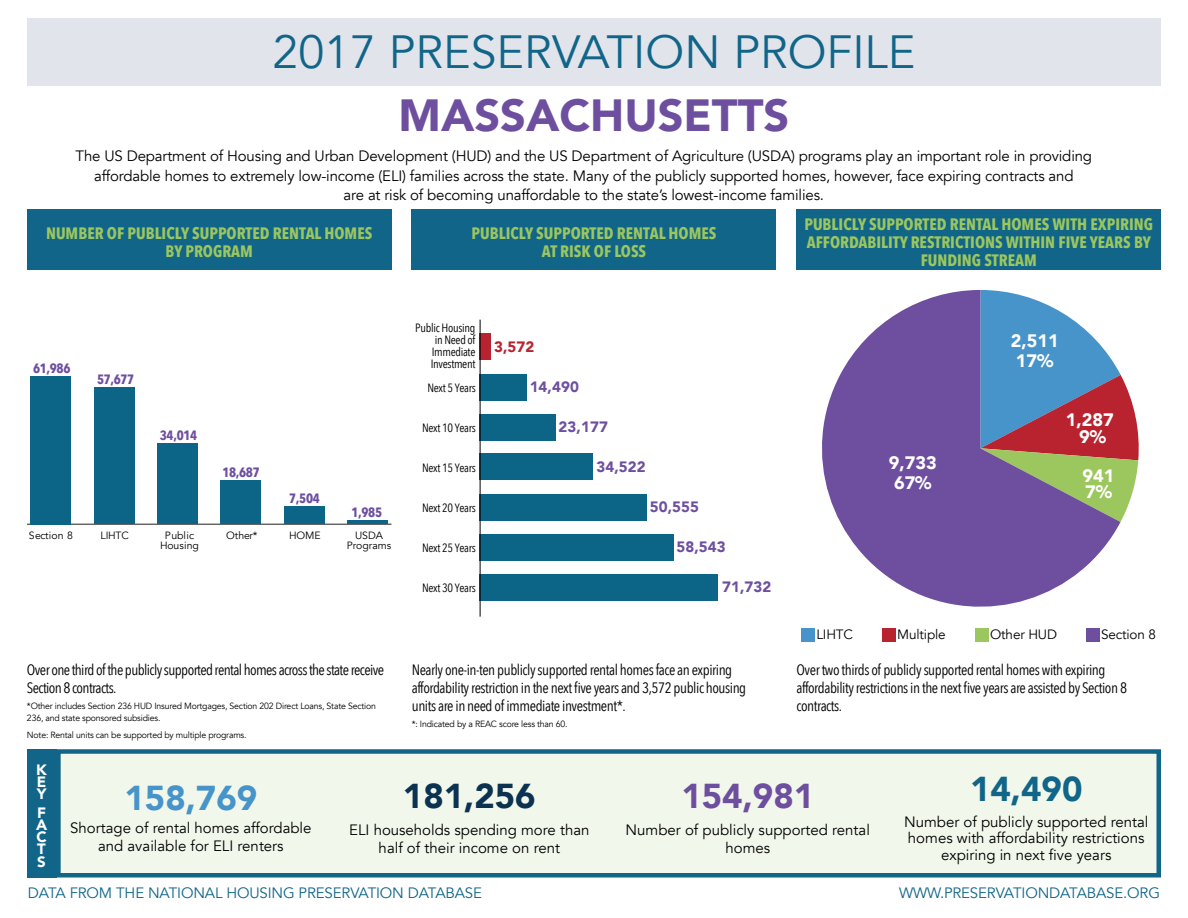
<style>
.page{position:relative;width:1188px;height:918px;background:#fff}
.page>*{position:absolute;margin:0;border:0;box-sizing:border-box;transform-origin:0 0}
.t1{font:46.5px "Avenir";color:#106588}
.t2{font:900 45px "Avenir";color:#6e4f9f}
.t3{font:900 34.5px "Avenir";color:#4794cb}
.t4{font:900 34.5px "Avenir";color:#0b3251}
.t5{font:900 34.5px "Avenir";color:#6e4f9f}
.t6{font:900 34.5px "Avenir";color:#106588}
.t7{font:900 18px/20px "Avenir";color:#fff}
.t8{font:700 16.5px/18px "Avenir Next Condensed";color:#9cc65e;text-align:center}
.t9{font:15px/18px "Avenir";letter-spacing:-.01em;color:#000;text-align:center}
.t10{font:15px/18px "Avenir Next Condensed";letter-spacing:-.03em;color:#000}
.t11{font:15px "Avenir";letter-spacing:-.01em;color:#106588}
.t12{font:900 15px "Avenir";letter-spacing:.005em;color:#6e4f9f}
.t13{font:900 15px/12px "Avenir";color:#fff;text-align:justify}
.t14{font:900 15px "Avenir";color:#b8232f}
.t15{font:700 13.5px "Avenir Next Condensed";letter-spacing:-.025em;color:#6e4f9f}
.t16{font:13.5px "Avenir";letter-spacing:-.01em;color:#000}
.t17{font:12px/12px "Avenir Next Condensed";letter-spacing:-.025em;color:#000;text-align:right}
.t18{font:10.5px/10.5px "Avenir";color:#000;text-align:center}
.t19{font:9px/12px "Avenir";letter-spacing:-.02em;color:#000}
</style>
<div class="page">
<div style="left:27px;top:18px;width:1134px;height:68px;background:#e1e4ea"></div>
<div style="left:27px;top:209px;width:365px;height:61px;background:#106588"></div>
<div style="left:412px;top:209px;width:364px;height:61px;background:#106588"></div>
<div style="left:797px;top:209px;width:364px;height:61px;background:#106588"></div>
<div style="left:27px;top:749px;width:29px;height:129px;background:#106588"></div>
<div style="left:58px;top:752px;width:1101px;height:123px;background:#f2f7eb"></div>
<div style="left:56px;top:749px;width:1105px;height:129px;border:4px solid #106588"></div>
<hr style="left:27px;top:524px;width:364px;height:1px;background:#231f20">
<hr style="left:347px;top:520px;width:41px;height:4px;background:#0c6587">
<div style="left:284px;top:506px;width:41px;height:18px;background:#0c6587"></div>
<div style="left:220px;top:480px;width:41px;height:44px;background:#0c6587"></div>
<div style="left:158px;top:443px;width:40px;height:81px;background:#0c6587"></div>
<div style="left:95px;top:387px;width:40px;height:137px;background:#0c6587"></div>
<div style="left:31px;top:376px;width:40px;height:148px;background:#0c6587"></div>
<div style="left:479px;top:333px;width:12px;height:27px;background:#b8232f"></div>
<div style="left:479px;top:374px;width:48px;height:27px;background:#0c6587"></div>
<div style="left:479px;top:414px;width:77px;height:27px;background:#0c6587"></div>
<div style="left:479px;top:453px;width:114px;height:27px;background:#0c6587"></div>
<div style="left:479px;top:494px;width:168px;height:27px;background:#0c6587"></div>
<div style="left:479px;top:534px;width:195px;height:27px;background:#0c6587"></div>
<div style="left:479px;top:574px;width:239px;height:27px;background:#0c6587"></div>
<hr style="left:480px;top:320px;width:1px;height:297px;background:#000">
<div style="left:802px;top:628px;width:13px;height:13px;background:#4794cb"></div>
<div style="left:882px;top:628px;width:14px;height:13px;background:#b8232f"></div>
<div style="left:975px;top:628px;width:13px;height:13px;background:#9cc65e"></div>
<div style="left:1086px;top:628px;width:14px;height:13px;background:#6e4f9f"></div>
<svg style="left:1121px;top:375px;width:18px;height:146px"></svg>
<svg style="left:801px;top:290px;width:320px;height:339px;fill:#6e4f9f"></svg>
<h1 class="t1" style="left:273px;top:24px;width:644px">2017 PRESERVATION PROFILE</h1>
<h2 class="t2" style="left:399px;top:76px;width:392px">MASSACHUSETTS</h2>
<p class="t9" style="left:76px;top:147px;width:1018px;line-height:19.5px">The US Department of Housing and Urban Development (HUD) and the US Department of Agriculture (USDA) programs play an important role in providing affordable homes to extremely low-income (ELI) families across the state. Many of the publicly supported homes, however, face expiring contracts and<br>are at risk of becoming unaffordable to the state’s lowest-income families.</p>
<p class="t8" style="left:46px;top:224px;width:328px">NUMBER OF PUBLICLY SUPPORTED RENTAL HOMES<br>BY PROGRAM</p>
<p class="t8" style="left:472px;top:224px;width:246px">PUBLICLY SUPPORTED RENTAL HOMES<br>AT RISK OF LOSS</p>
<p class="t8" style="left:804px;top:215px;width:350px">PUBLICLY SUPPORTED RENTAL HOMES WITH EXPIRING<br>AFFORDABILITY RESTRICTIONS WITHIN FIVE YEARS BY<br>FUNDING STREAM</p>
<p class="t15" style="left:33px;top:360px;width:39px">61,986</p>
<p class="t15" style="left:97px;top:371px;width:39px">57,677</p>
<p class="t15" style="left:160px;top:427px;width:39px">34,014</p>
<p class="t15" style="left:222px;top:464px;width:39px">18,687</p>
<p class="t15" style="left:289px;top:490px;width:32px">7,504</p>
<p class="t15" style="left:351px;top:504px;width:32px">1,985</p>
<p class="t18" style="left:29px;top:530px;width:46px">Section 8</p>
<p class="t18" style="left:101px;top:530px;width:30px">LIHTC</p>
<p class="t18" style="left:160px;top:530px;width:40px">Public<br>Housing</p>
<p class="t18" style="left:347px;top:530px;width:46px">USDA<br>Programs</p>
<p class="t18" style="left:226px;top:530px;width:33px">Other*</p>
<p class="t18" style="left:289px;top:530px;width:33px">HOME</p>
<p class="t17" style="left:415px;top:321px;width:62px">Public Housing in Need of<br>Immediate<br>Investment</p>
<p class="t14" style="left:494px;top:334px;width:42px">3,572</p>
<p class="t17" style="left:427px;top:381px;width:50px">Next 5 Years</p>
<p class="t12" style="left:530px;top:374px;width:51px">14,490</p>
<p class="t17" style="left:422px;top:421px;width:55px">Next 10 Years</p>
<p class="t12" style="left:559px;top:414px;width:51px">23,177</p>
<p class="t17" style="left:422px;top:461px;width:55px">Next 15 Years</p>
<p class="t12" style="left:596px;top:454px;width:51px">34,522</p>
<p class="t17" style="left:422px;top:501px;width:55px">Next 20 Years</p>
<p class="t12" style="left:650px;top:494px;width:51px">50,555</p>
<p class="t17" style="left:422px;top:541px;width:55px">Next 25 Years</p>
<p class="t12" style="left:676px;top:534px;width:51px">58,543</p>
<p class="t17" style="left:422px;top:581px;width:55px">Next 30 Years</p>
<p class="t12" style="left:722px;top:574px;width:51px">71,732</p>
<p class="t10" style="left:27px;top:660px;width:359px">Over one third of the publicly supported rental homes across the state receive<br>Section 8 contracts.</p>
<p class="t19" style="left:27px;top:700px;width:350px">*Other includes Section 236 HUD Insured Mortgages, Section 202 Direct Loans, State Section<br>236, and state sponsored subsidies.</p>
<p class="t19" style="left:27px;top:729px;width:221px">Note: Rental units can be supported by multiple programs.</p>
<p class="t10" style="left:412px;top:660px;width:336px">Nearly one-in-ten publicly supported rental homes face an expiring affordability restriction in the next five years and 3,572 public housing units are in need of immediate investment*.</p>
<p class="t19" style="left:412px;top:718px;width:157px">*: Indicated by a REAC score less than 60.</p>
<p class="t7" style="left:889px;top:452px;width:49px">9,733<br>67%</p>
<p class="t7" style="left:1011px;top:331px;width:49px">2,511<br>17%</p>
<p class="t7" style="left:1066px;top:411px;width:49px;line-height:17px;text-align:center">1,287<br>9%</p>
<p class="t7" style="left:1083px;top:468px;width:33px;line-height:15.5px">941<br>7%</p>
<p class="t16" style="left:816px;top:627px;width:38px">LIHTC</p>
<p class="t16" style="left:897px;top:627px;width:50px">Multiple</p>
<p class="t16" style="left:990px;top:627px;width:68px">Other HUD</p>
<p class="t16" style="left:1101px;top:627px;width:56px">Section 8</p>
<p class="t10" style="left:797px;top:660px;width:332px">Over two thirds of publicly supported rental homes with expiring affordability restrictions in the next five years are assisted by Section 8 contracts.</p>
<p class="t13" style="left:36px;top:763px;width:12px">K E Y</p>
<p class="t13" style="left:36px;top:806px;width:13px">F A C T</p>
<p class="t13" style="left:37px;top:855px;width:10px">S</p>
<h3 class="t3" style="left:125px;top:769px;width:134px">158,769</h3>
<p class="t9" style="left:70px;top:819px;width:243px">Shortage of rental homes affordable and available for ELI renters</p>
<h3 class="t4" style="left:403px;top:767px;width:134px">181,256</h3>
<p class="t9" style="left:349px;top:821px;width:242px">ELI households spending more than half of their income on rent</p>
<h3 class="t5" style="left:681px;top:767px;width:134px">154,981</h3>
<p class="t9" style="left:626px;top:821px;width:246px">Number of publicly supported rental homes</p>
<h3 class="t6" style="left:970px;top:760px;width:114px">14,490</h3>
<p class="t9" style="left:904px;top:814px;width:246px;line-height:16.5px">Number of publicly supported rental homes with affordability restrictions expiring in next five years</p>
<p class="t11" style="left:28px;top:884px;width:456px">DATA FROM THE NATIONAL HOUSING PRESERVATION DATABASE</p>
<p class="t11" style="left:899px;top:884px;width:262px">WWW.PRESERVATIONDATABASE.ORG</p>
</div>
